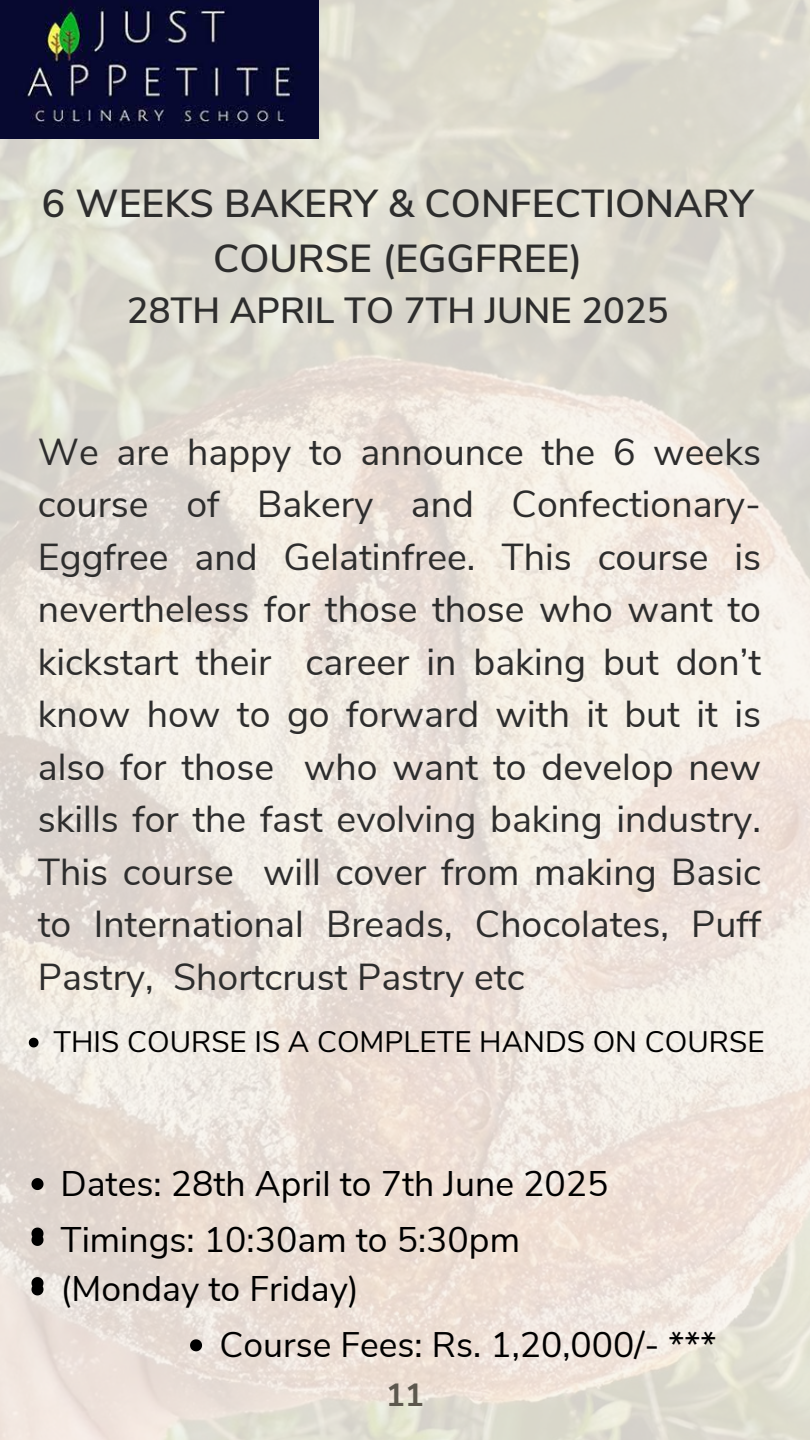
<style>
.page{position:relative;width:810px;height:1440px;background:#fff}
.page>*{position:absolute;margin:0;border:0;box-sizing:border-box;transform-origin:0 0}
.t1{font:600 39px/54.4px "Nunito Sans";color:#2d2d2d;text-align:center}
.t2{font:37.5px/52.5px "Nunito Sans";color:#2d2d2d;text-align:justify}
.t3{font:600 36.3px "Nunito Sans";color:#2d2d2d}
.t4{font:35.6px "Nunito Sans";color:#000}
.t5{font:35.5px "Nunito Sans";color:#000}
.t6{font:700 32px "Nunito Sans";color:#5d584e}
.t7{font:29.6px "Nunito Sans";color:#000}
</style>
<div class="page">
<img style="left:0;top:0;width:810px;height:1440px">
<img style="left:0;top:0;width:319px;height:138px">
<svg style="left:31px;top:1178px;width:13px;height:12px"></svg>
<svg style="left:31px;top:1228px;width:13px;height:18px"></svg>
<svg style="left:31px;top:1277px;width:13px;height:18px"></svg>
<svg style="left:190px;top:1339px;width:12px;height:12px"></svg>
<svg style="left:29px;top:1038px;width:10px;height:9px"></svg>
<p class="t1" style="left:42px;top:177px;width:713px">6 WEEKS BAKERY &amp; CONFECTIONARY<br>COURSE (EGGFREE)</p>
<p class="t3" style="left:127px;top:286px;width:543px">28TH APRIL TO 7TH JUNE 2025</p>
<p class="t2" style="left:38px;top:426px;width:725px">We are happy to announce the 6 weeks course of Bakery and Confectionary-Eggfree and Gelatinfree. This course is nevertheless for those those who want to kickstart their career in baking but don’t know how to go forward with it but it is also for those who want to develop new skills for the fast evolving baking industry.<br>This course will cover from making Basic to International Breads, Chocolates, Puff Pastry, Shortcrust Pastry etc</p>
<p class="t7" style="left:54px;top:1022px;width:712px">THIS COURSE IS A COMPLETE HANDS ON COURSE</p>
<h2 class="t4" style="left:60px;top:1160px;width:550px">Dates: 28th April to 7th June 2025</h2>
<p class="t4" style="left:60px;top:1216px;width:461px">Timings: 10:30am to 5:30pm</p>
<p class="t4" style="left:60px;top:1265px;width:300px">(Monday to Friday)</p>
<p class="t5" style="left:220px;top:1321px;width:498px">Course Fees: Rs. 1,20,000/- ***</p>
<h1 class="t6" style="left:386px;top:1374px;width:40px">11</h1>
</div>
